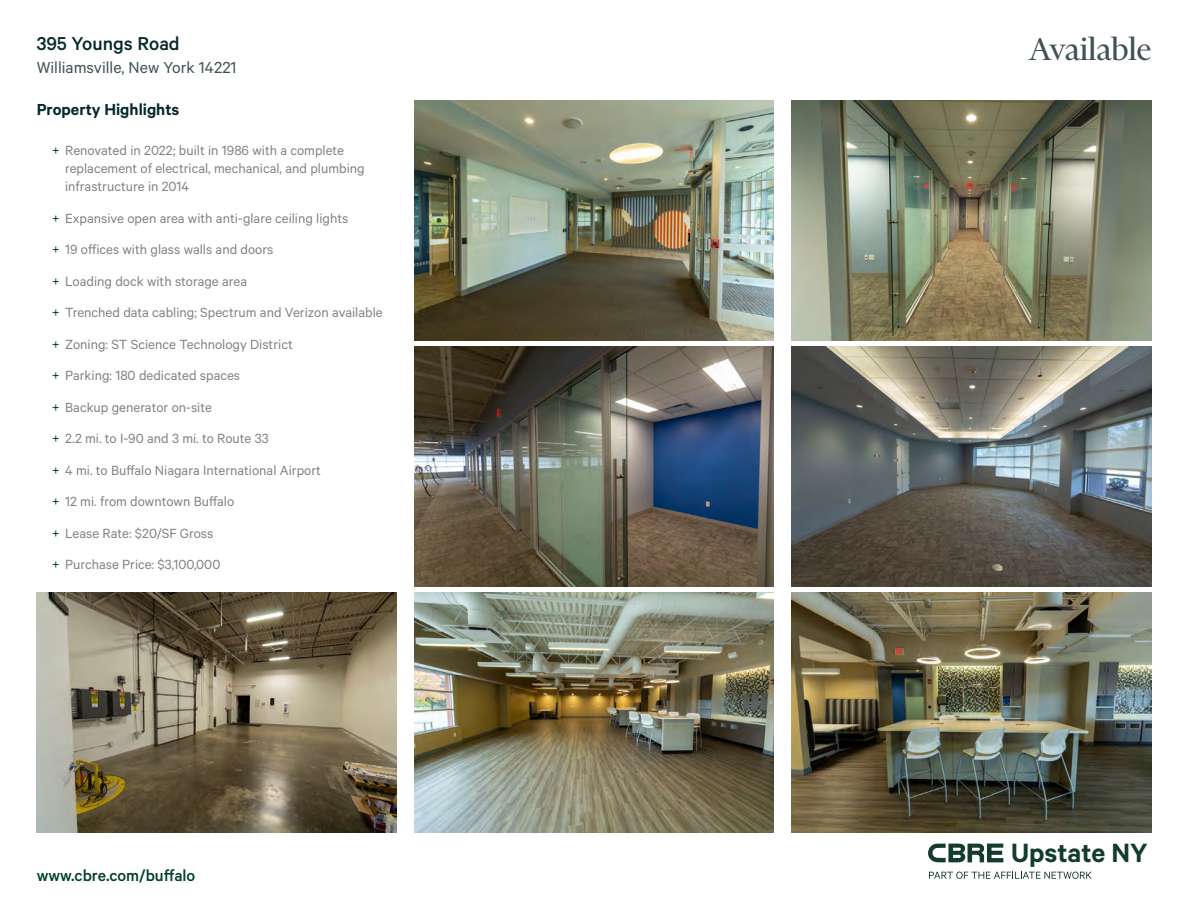
<style>
.page{position:relative;width:1188px;height:918px;background:#fff}
.page>*{position:absolute;margin:0;border:0;box-sizing:border-box;transform-origin:0 0}
.t1{font:36px "Financier Display";color:#415255}
.t2{font:600 29.7px "Calibre";color:#133c2c}
.t3{font:500 21px "Calibre";color:#05292c}
.t4{font:18px "Calibre";color:#415255}
.t5{font:500 18px "Calibre";color:#023f2c}
.t6{font:600 18px "Calibre";color:#05292c}
.t7{font:15px/31.5px "Calibre";color:#808581}
.s1{color:#023f2c}
</style>
<div class="page">
<svg style="left:928px;top:844px;width:75px;height:18px"></svg>
<svg style="left:929px;top:872px;width:163px;height:7px"></svg>
<img style="left:414px;top:100px;width:360px;height:240px">
<img style="left:414px;top:346px;width:360px;height:241px">
<img style="left:414px;top:593px;width:360px;height:240px">
<img style="left:792px;top:100px;width:359px;height:240px">
<img style="left:792px;top:346px;width:359px;height:241px">
<img style="left:792px;top:593px;width:359px;height:240px">
<img style="left:37px;top:593px;width:359px;height:240px">
<h3 class="t3" style="left:37px;top:32px;width:145px">395 Youngs Road</h3>
<p class="t4" style="left:37px;top:57px;width:201px">Williamsville, New York 14221</p>
<p class="t6" style="left:37px;top:98px;width:144px">Property Highlights</p>
<p class="t7" style="left:65px;top:141px;width:301px;line-height:18px;text-indent:-14px"><span class="s1">+</span> Renovated in 2022; built in 1986 with a complete replacement of electrical, mechanical, and plumbing infrastructure in 2014</p>
<p class="t7" style="left:52px;top:202px;width:333px"><span class="s1">+</span> Expansive open area with anti-glare ceiling lights<br><span class="s1">+</span> 19 offices with glass walls and doors<br><span class="s1">+</span> Loading dock with storage area<br><span class="s1">+</span> Trenched data cabling; Spectrum and Verizon available <span class="s1">+</span> Zoning: ST Science Technology District<br><span class="s1">+</span> Parking: 180 dedicated spaces<br><span class="s1">+</span> Backup generator on-site<br><span class="s1">+</span> 2.2 mi. to I-90 and 3 mi. to Route 33<br><span class="s1">+</span> 4 mi. to Buffalo Niagara International Airport<br><span class="s1">+</span> 12 mi. from downtown Buffalo<br><span class="s1">+</span> Lease Rate: $20/SF Gross<br><span class="s1">+</span> Purchase Price: $3,100,000</p>
<p class="t5" style="left:37px;top:865px;width:160px">www.cbre.com/buffalo</p>
<h1 class="t1" style="left:1028px;top:30px;width:124px">Available</h1>
<h2 class="t2" style="left:1011px;top:835px;width:138px">Upstate NY</h2>
</div>
